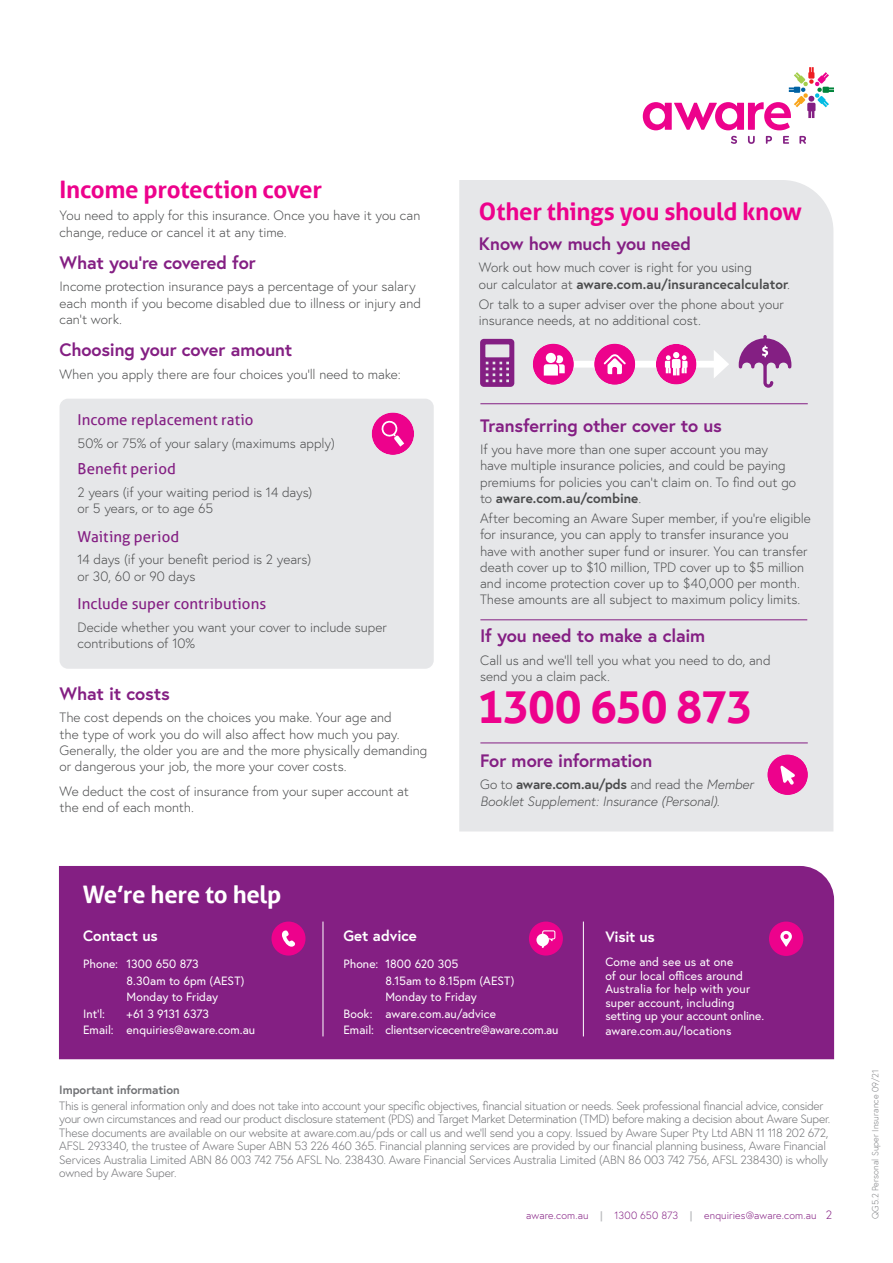
<style>
.page{position:relative;width:893px;height:1263px;background:#fff}
.page>*{position:absolute;margin:0;border:0;box-sizing:border-box;transform-origin:0 0}
.t1{font:700 45px "Aller";letter-spacing:-.03em;color:#ed028c}
.t2{font:700 24px "Aller";letter-spacing:-.01em;color:#ed028c}
.t3{font:700 24px "Aller";letter-spacing:-.015em;color:#fff}
.t4{font:700 18px "Europa";letter-spacing:-.01em;color:#841f83}
.t5{font:15px "Aller";letter-spacing:.005em;color:#841f83}
.t6{font:700 15px "Europa";letter-spacing:-.005em;color:#fff}
.t7{font:300 13.5px/16.2px "Europa";color:#4b4c4d}
.t8{font:italic 300 13.5px/16.2px "Europa";color:#4b4c4d}
.t9{font:300 12px/13.5px "Europa";letter-spacing:-.02em;color:#717275}
.t10{font:12px/13.6px "Europa";letter-spacing:.005em;color:#fff;text-align:center}
.t11{font:12px "Europa";letter-spacing:-.015em;color:#fff}
.t12{font:700 12px "Europa";letter-spacing:-.01em;color:#717275}
.t13{font:300 10.5px "Europa";letter-spacing:.015em;color:#841f83}
.t14{font:300 9px "Europa";letter-spacing:.005em;color:#808285}
.s1{font-weight:700}
.s2{font-style:normal}
.s3{font-weight:700;font-style:normal}
.s4{font-weight:700;color:#bcbdc0}
.s5{font-size:12px}
</style>
<div class="page">
<svg style="left:731px;top:136px;width:6px;height:8px"></svg>
<svg style="left:748px;top:136px;width:7px;height:8px"></svg>
<svg style="left:766px;top:136px;width:6px;height:8px"></svg>
<svg style="left:783px;top:136px;width:6px;height:8px"></svg>
<svg style="left:799px;top:136px;width:7px;height:8px"></svg>
<svg style="left:643px;top:67px;width:191px;height:63px"></svg>
<div style="left:59px;top:866px;width:775px;height:193px;background:#841f83"></div>
<hr style="left:323px;top:921px;width:1px;height:115px;background:#fff">
<hr style="left:583px;top:921px;width:1px;height:115px;background:#fff">
<div style="left:271px;top:921px;width:34px;height:34px;background:#ed028c;border-radius:50%"></div>
<svg style="left:282px;top:930px;width:13px;height:17px"></svg>
<div style="left:529px;top:921px;width:34px;height:34px;background:#ed028c;border-radius:50%"></div>
<svg style="left:536px;top:930px;width:19px;height:18px"></svg>
<div style="left:769px;top:921px;width:34px;height:35px;background:#ed028c;border-radius:50%"></div>
<svg style="left:780px;top:931px;width:12px;height:16px"></svg>
<div style="left:459px;top:180px;width:374px;height:651px;background:#e6e7e9"></div>
<div style="left:60px;top:399px;width:374px;height:270px;background:#e6e7e9;border-radius:9px"></div>
<hr style="left:480px;top:403px;width:328px;height:1px;background:#841f83">
<hr style="left:480px;top:619px;width:327px;height:1px;background:#841f83">
<hr style="left:480px;top:742px;width:328px;height:1px;background:#841f83">
<div style="left:768px;top:755px;width:40px;height:40px;background:#ed028c;border-radius:50%"></div>
<svg style="left:780px;top:765px;width:15px;height:20px"></svg>
<div style="left:372px;top:412px;width:42px;height:43px;background:#ed028c;border-radius:50%"></div>
<svg style="left:381px;top:420px;width:24px;height:27px"></svg>
<div style="left:541px;top:361px;width:179px;height:7px;background:#fff"></div>
<svg style="left:714px;top:350px;width:15px;height:28px"></svg>
<svg style="left:594px;top:344px;width:41px;height:41px"></svg>
<div style="left:594px;top:344px;width:41px;height:40px;background:#ed028c;border-radius:50%"></div>
<svg style="left:603px;top:350px;width:27px;height:25px"></svg>
<div style="left:656px;top:344px;width:40px;height:40px;background:#ed028c;border-radius:50%"></div>
<svg style="left:662px;top:349px;width:28px;height:27px"></svg>
<svg style="left:533px;top:344px;width:41px;height:41px"></svg>
<div style="left:533px;top:344px;width:41px;height:40px;background:#ed028c;border-radius:50%"></div>
<svg style="left:541px;top:347px;width:27px;height:29px"></svg>
<svg style="left:480px;top:339px;width:34px;height:48px;background:#9e549e"></svg>
<svg style="left:739px;top:335px;width:52px;height:53px;background:#bd93be"></svg>
<h2 class="t2" style="left:60px;top:174px;width:264px">Income protection cover</h2>
<p class="t7" style="left:60px;top:207px;width:362px">You need to apply for this insurance. Once you have it you can change, reduce or cancel it at any time.</p>
<h3 class="t4" style="left:60px;top:250px;width:198px">What you’re covered for</h3>
<p class="t7" style="left:60px;top:278px;width:363px">Income protection insurance pays a percentage of your salary each month if you become disabled due to illness or injury and can’t work.</p>
<h3 class="t4" style="left:60px;top:337px;width:234px">Choosing your cover amount</h3>
<p class="t7" style="left:60px;top:366px;width:343px">When you apply there are four choices you’ll need to make:</p>
<p class="t5" style="left:78px;top:411px;width:178px">Income replacement ratio</p>
<p class="t7" style="left:78px;top:435px;width:259px">50% or 75% of your salary (maximums apply)</p>
<p class="t5" style="left:78px;top:460px;width:100px">Benefit period</p>
<p class="t7" style="left:77px;top:484px;width:236px">2 years (if your waiting period is 14 days) or 5 years, or to age 65</p>
<p class="t5" style="left:78px;top:527px;width:103px">Waiting period</p>
<p class="t7" style="left:78px;top:551px;width:235px">14 days (if your benefit period is 2 years) or 30, 60 or 90 days</p>
<p class="t5" style="left:78px;top:595px;width:190px">Include super contributions</p>
<p class="t7" style="left:78px;top:619px;width:311px">Decide whether you want your cover to include super contributions of 10%</p>
<h3 class="t4" style="left:60px;top:681px;width:112px">What it costs</h3>
<p class="t7" style="left:60px;top:709px;width:369px">The cost depends on the choices you make. Your age and<br>the type of work you do will also affect how much you pay.<br>Generally, the older you are and the more physically demanding or dangerous your job, the more your cover costs.</p>
<p class="t7" style="left:60px;top:783px;width:351px">We deduct the cost of insurance from your super account at the end of each month.</p>
<h2 class="t2" style="left:479px;top:196px;width:324px">Other things you should know</h2>
<h3 class="t4" style="left:479px;top:231px;width:214px">Know how much you need</h3>
<p class="t7" style="left:479px;top:259px;width:313px">Work out how much cover is right for you using<br>our calculator at <span class="s1">aware.com.au/insurancecalculator</span>.</p>
<p class="t7" style="left:479px;top:296px;width:306px">Or talk to a super adviser over the phone about your insurance needs, at no additional cost.</p>
<h3 class="t4" style="left:480px;top:413px;width:243px">Transferring other cover to us</h3>
<p class="t7" style="left:480px;top:441px;width:317px">If you have more than one super account you may have multiple insurance policies, and could be paying premiums for policies you can’t claim on. To find out go to <span class="s1">aware.com.au/combine</span>.</p>
<p class="t7" style="left:480px;top:510px;width:332px">After becoming an Aware Super member, if you’re eligible for insurance, you can apply to transfer insurance you have with another super fund or insurer. You can transfer death cover up to $10 million, TPD cover up to $5 million and income protection cover up to $40,000 per month.<br>These amounts are all subject to maximum policy limits.</p>
<h3 class="t4" style="left:480px;top:624px;width:227px">If you need to make a claim</h3>
<p class="t7" style="left:480px;top:652px;width:292px">Call us and we’ll tell you what you need to do, and send you a claim pack.</p>
<h1 class="t1" style="left:477px;top:679px;width:278px">1300 650 873</h1>
<h3 class="t4" style="left:480px;top:748px;width:174px">For more information</h3>
<p class="t8" style="left:480px;top:776px;width:275px"><span class="s2">Go to</span> <span class="s3">aware.com.au/pds</span> <span class="s2">and read the</span> Member<br>Booklet Supplement: Insurance (Personal).</p>
<h2 class="t3" style="left:83px;top:880px;width:200px">We’re here to help</h2>
<p class="t6" style="left:83px;top:925px;width:76px">Contact us</p>
<p class="t10" style="left:83px;top:957px;width:117px">Phone: 1300 650 873</p>
<p class="t10" style="left:127px;top:973px;width:119px">8.30am to 6pm (AEST)</p>
<p class="t10" style="left:127px;top:990px;width:93px">Monday to Friday</p>
<p class="t10" style="left:83px;top:1006px;width:23px">Int’l:</p>
<p class="t10" style="left:83px;top:1005px;width:174px;line-height:16.5px">+61 3 9131 6373<br>Email: enquiries@aware.com.au</p>
<p class="t6" style="left:343px;top:925px;width:75px">Get advice</p>
<p class="t10" style="left:343px;top:957px;width:117px">Phone: 1800 620 305</p>
<p class="t10" style="left:385px;top:973px;width:131px">8.15am to 8.15pm (AEST)</p>
<p class="t10" style="left:385px;top:990px;width:93px">Monday to Friday</p>
<p class="t10" style="left:343px;top:1006px;width:154px">Book: aware.com.au/advice</p>
<p class="t11" style="left:343px;top:1022px;width:217px">Email: clientservicecentre@aware.com.au</p>
<p class="t6" style="left:605px;top:927px;width:51px">Visit us</p>
<p class="t10" style="left:605px;top:955px;width:160px;text-align:left">Come and see us at one<br>of our local offices around<br>Australia for help with your super account, including setting up your account online. aware.com.au/locations</p>
<p class="t12" style="left:59px;top:1082px;width:122px">Important information</p>
<p class="t9" style="left:59px;top:1098px;width:773px">This is general information only and does not take into account your specific objectives, financial situation or needs. Seek professional financial advice, consider your own circumstances and read our product disclosure statement (PDS) and Target Market Determination (TMD) before making a decision about Aware Super.<br>These documents are available on our website at aware.com.au/pds or call us and we’ll send you a copy. Issued by Aware Super Pty Ltd ABN 11 118 202 672, AFSL 293340, the trustee of Aware Super ABN 53 226 460 365. Financial planning services are provided by our financial planning business, Aware Financial Services Australia Limited ABN 86 003 742 756 AFSL No. 238430. Aware Financial Services Australia Limited (ABN 86 003 742 756, AFSL 238430) is wholly owned by Aware Super.</p>
<p class="t13" style="left:526px;top:1209px;width:308px">aware.com.au <span class="s4">|</span> 1300 650 873 <span class="s4">|</span> enquiries@aware.com.au <span class="s5">2</span></p>
<p class="t14" style="left:870px;top:1219px;width:151px;rotate:-90deg">QG5.2 Personal Super Insurance 09/21</p>
</div>
